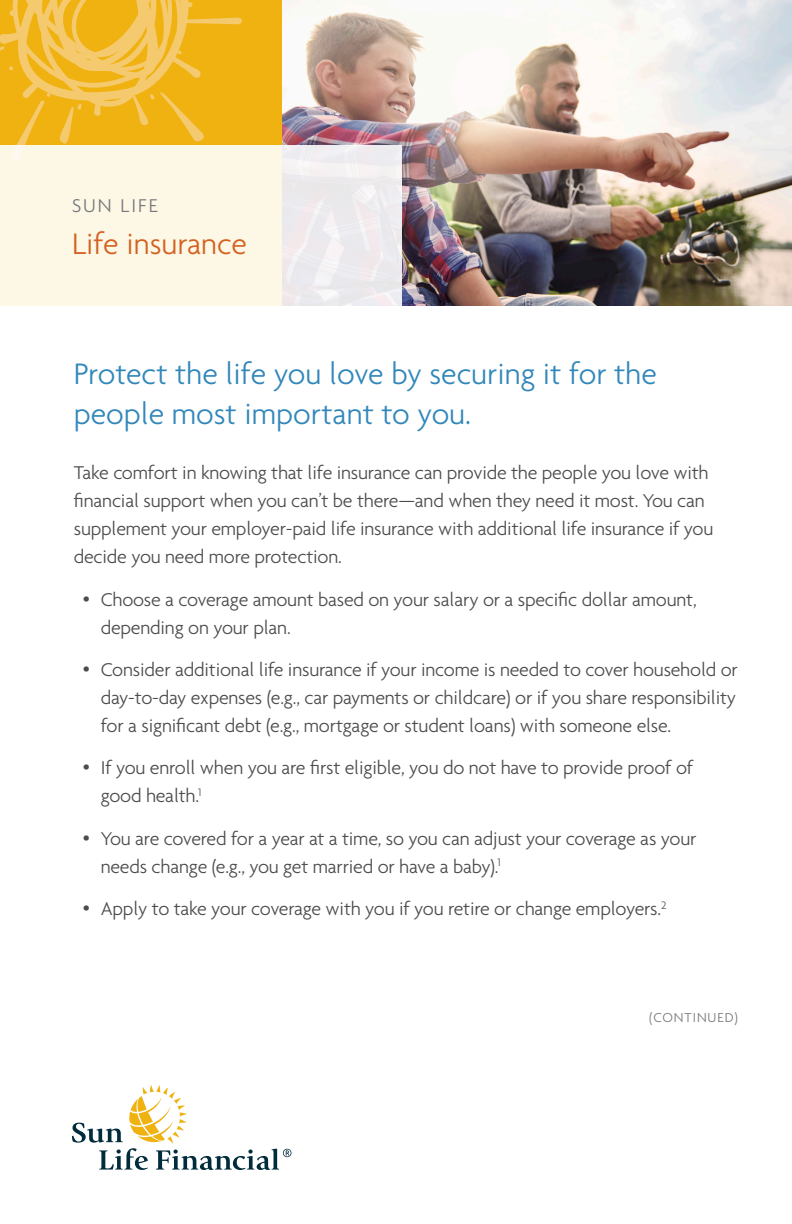
<style>
.page{position:relative;width:792px;height:1224px;background:#fff}
.page>*{position:absolute;margin:0;border:0;box-sizing:border-box;transform-origin:0 0}
._16_20_AgendaLight_H{font:300 32px/40px "Agenda";color:#3287ba}
.t1{font:300 32px "Agenda";color:#d46221}
.t2{font:300 20px/28px "Agenda";letter-spacing:-.01em;color:#4b4c4d}
.t3{font:300 20px "Agenda";letter-spacing:.1em;color:#76787b}
._8_10_AgendaLight_Di{font:300 14px "Agenda";letter-spacing:.065em;color:#76787b}
.s1{font-weight:500;font-size:18px}
</style>
<div class="page">
<div style="left:0;top:0;width:402px;height:306px;background:#efb211"></div>
<svg style="left:0;top:0;width:242px;height:145px"></svg>
<img style="left:282px;top:0;width:510px;height:306px">
<div style="left:0;top:145px;width:402px;height:162px;background:linear-gradient(to right,#fffbe3,#f0edee)"></div>
<svg style="left:72px;top:1085px;width:219px;height:85px"></svg>
<p class="t3" style="left:72px;top:194px;width:87px">SUN LIFE</p>
<p class="t1" style="left:72px;top:225px;width:176px">Life insurance</p>
<p class="_16_20_AgendaLight_H" style="left:74px;top:353px;width:585px">Protect the life you love by securing it for the people most important to you.</p>
<p class="t2" style="left:74px;top:458px;width:641px">Take comfort in knowing that life insurance can provide the people you love with financial support when you can’t be there—and when they need it most. You can supplement your employer-paid life insurance with additional life insurance if you decide you need more protection.</p>
<p class="t2" style="left:101px;top:585px;width:597px;text-indent:-18px"><span class="s1">•</span> Choose a coverage amount based on your salary or a specific dollar amount, depending on your plan.</p>
<p class="t2" style="left:101px;top:655px;width:639px;text-align:justify;text-indent:-18px"><span class="s1">•</span> Consider additional life insurance if your income is needed to cover household or day-to-day expenses (e.g., car payments or childcare) or if you share responsibility for a significant debt (e.g., mortgage or student loans) with someone else.</p>
<p class="t2" style="left:101px;top:754px;width:594px;text-indent:-18px"><span class="s1">•</span> If you enroll when you are first eligible, you do not have to provide proof of good health.<sup>1</sup></p>
<p class="t2" style="left:101px;top:824px;width:597px;text-indent:-18px"><span class="s1">•</span> You are covered for a year at a time, so you can adjust your coverage as your needs change (e.g., you get married or have a baby).<sup>1</sup></p>
<p class="t2" style="left:83px;top:894px;width:585px"><span class="s1">•</span> Apply to take your coverage with you if you retire or change employers.<sup>2</sup></p>
<p class="_8_10_AgendaLight_Di" style="left:649px;top:1010px;width:90px">(CONTINUED)</p>
</div>
